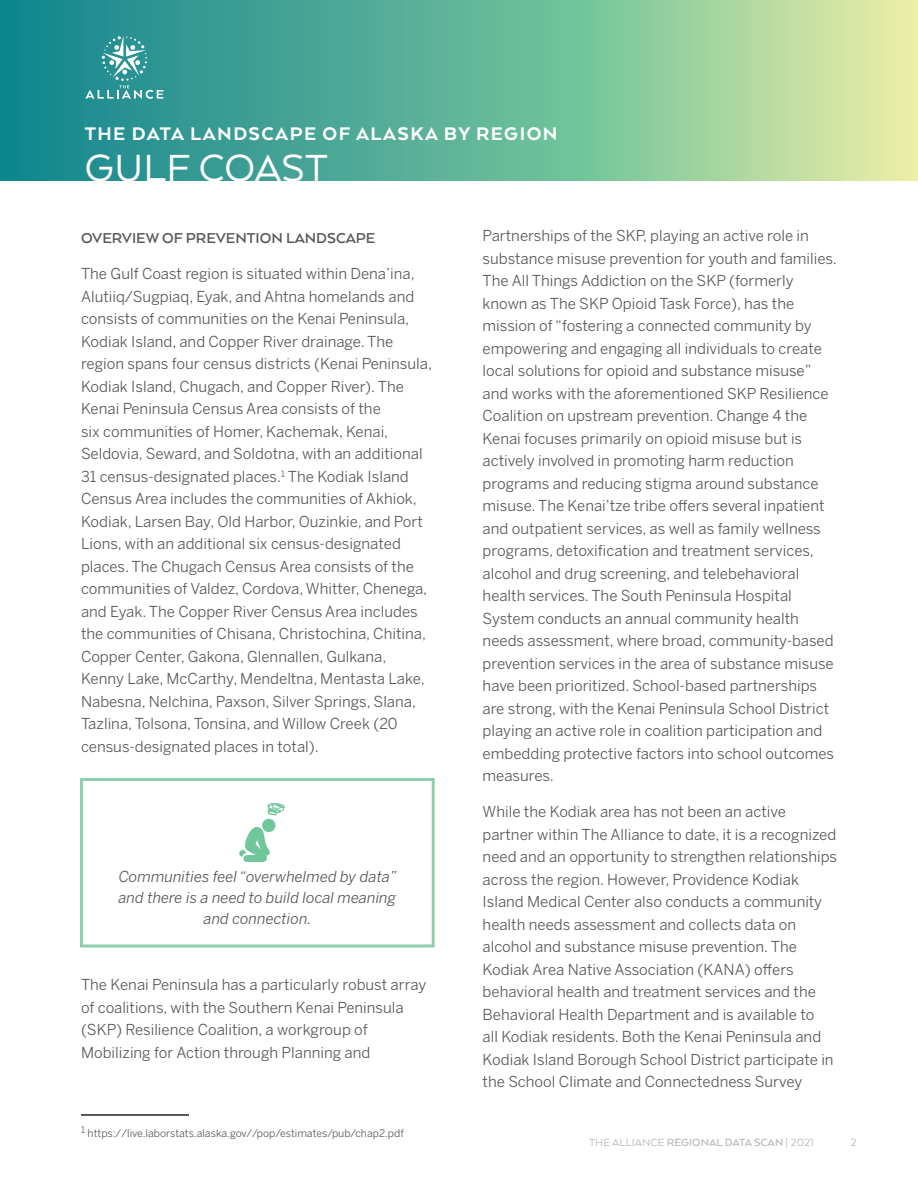
<style>
.page{position:relative;width:918px;height:1188px;background:#fff}
.page>*{position:absolute;margin:0;border:0;box-sizing:border-box;transform-origin:0 0}
.t1{font:43.5px "Arquitecta";letter-spacing:.01em;color:#fff}
.t2{font:800 21px "Arquitecta";letter-spacing:.07em;color:#fff}
.Subhead{font:700 16.5px "Arquitecta";color:#57585a}
.Paragraph_Style_1{font:15px/22.5px "Benton Sans";color:#57585a}
.t3{font:italic 15px/21px "Benton Sans";color:#57585a;text-align:center}
.t4{font:12px "Arquitecta";color:#bcbdc0}
.Paragraph_Style_1-2{font:10.5px "Benton Sans";color:#57585a}
.s1{font-weight:700}
</style>
<div class="page">
<svg style="left:0;top:0;width:918px;height:181px;background:#6eb899"></svg>
<svg style="left:85px;top:36px;width:78px;height:63px;background:#48a1a2"></svg>
<hr style="left:81px;top:1114px;width:108px;height:2px;background:#231f20">
<div style="left:80px;top:778px;width:355px;height:169px;border:3px solid #8fcfad"></div>
<div style="left:262px;top:819px;width:13px;height:13px;background:#71c69b;border-radius:50%"></div>
<div style="left:239px;top:850px;width:8px;height:7px;background:#71c69b;border-radius:3px"></div>
<svg style="left:243px;top:827px;width:27px;height:35px"></svg>
<svg style="left:267px;top:803px;width:18px;height:13px"></svg>
<p class="t2" style="left:85px;top:120px;width:474px">THE DATA LANDSCAPE OF ALASKA BY REGION</p>
<p class="t1" style="left:85px;top:141px;width:245px">GULF COAST</p>
<p class="Subhead" style="left:81px;top:228px;width:296px">OVERVIEW OF PREVENTION LANDSCAPE</p>
<p class="Paragraph_Style_1" style="left:81px;top:262px;width:353px">The Gulf Coast region is situated within Dena’ina, Alutiiq/Sugpiaq, Eyak, and Ahtna homelands and consists of communities on the Kenai Peninsula, Kodiak Island, and Copper River drainage. The region spans four census districts (Kenai Peninsula, Kodiak Island, Chugach, and Copper River). The Kenai Peninsula Census Area consists of the<br>six communities of Homer, Kachemak, Kenai, Seldovia, Seward, and Soldotna, with an additional 31 census-designated places.<sup>1</sup> The Kodiak Island Census Area includes the communities of Akhiok, Kodiak, Larsen Bay, Old Harbor, Ouzinkie, and Port Lions, with an additional six census-designated places. The Chugach Census Area consists of the communities of Valdez, Cordova, Whitter, Chenega, and Eyak. The Copper River Census Area includes the communities of Chisana, Christochina, Chitina, Copper Center, Gakona, Glennallen, Gulkana, Kenny Lake, McCarthy, Mendeltna, Mentasta Lake, Nabesna, Nelchina, Paxson, Silver Springs, Slana, Tazlina, Tolsona, Tonsina, and Willow Creek (20 census-designated places in total).</p>
<p class="t3" style="left:118px;top:866px;width:280px">Communities feel “overwhelmed by data” and there is a need to build local meaning and connection.</p>
<p class="Paragraph_Style_1" style="left:81px;top:973px;width:347px">The Kenai Peninsula has a particularly robust array of coalitions, with the Southern Kenai Peninsula (SKP) Resilience Coalition, a workgroup of Mobilizing for Action through Planning and</p>
<p class="Paragraph_Style_1-2" style="left:81px;top:1127px;width:324px"><sup>1</sup> https://live.laborstats.alaska.gov//pop/estimates/pub/chap2.pdf</p>
<p class="Paragraph_Style_1" style="left:483px;top:224px;width:356px">Partnerships of the SKP, playing an active role in substance misuse prevention for youth and families.<br>The All Things Addiction on the SKP (formerly known as The SKP Opioid Task Force), has the mission of “fostering a connected community by empowering and engaging all individuals to create local solutions for opioid and substance misuse” and works with the aforementioned SKP Resilience Coalition on upstream prevention. Change 4 the Kenai focuses primarily on opioid misuse but is actively involved in promoting harm reduction programs and reducing stigma around substance misuse. The Kenai’tze tribe offers several inpatient and outpatient services, as well as family wellness programs, detoxification and treatment services, alcohol and drug screening, and telebehavioral health services. The South Peninsula Hospital System conducts an annual community health needs assessment, where broad, community-based prevention services in the area of substance misuse have been prioritized. School-based partnerships are strong, with the Kenai Peninsula School District playing an active role in coalition participation and embedding protective factors into school outcomes measures.</p>
<p class="Paragraph_Style_1" style="left:483px;top:800px;width:356px">While the Kodiak area has not been an active partner within The Alliance to date, it is a recognized need and an opportunity to strengthen relationships across the region. However, Providence Kodiak Island Medical Center also conducts a community health needs assessment and collects data on alcohol and substance misuse prevention. The Kodiak Area Native Association (KANA) offers behavioral health and treatment services and the Behavioral Health Department and is available to<br>all Kodiak residents. Both the Kenai Peninsula and Kodiak Island Borough School District participate in the School Climate and Connectedness Survey</p>
<p class="t4" style="left:589px;top:1135px;width:227px">THE ALLIANCE <span class="s1">REGIONAL DATA SCAN</span> | 2021</p>
<p class="t4" style="left:850px;top:1135px;width:8px">2</p>
</div>
